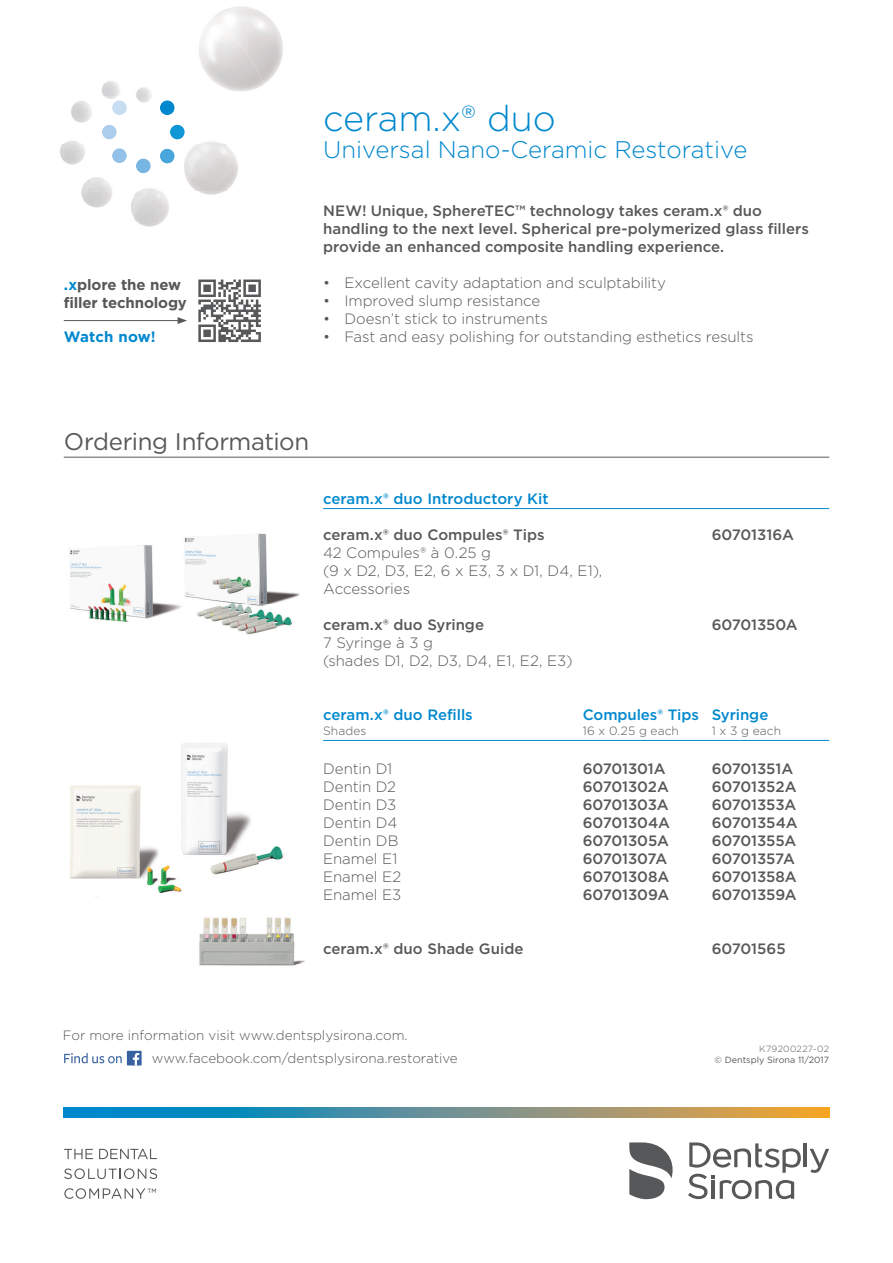
<style>
.page{position:relative;width:893px;height:1263px;background:#fff}
.page>*{position:absolute;margin:0;border:0;box-sizing:border-box;transform-origin:0 0}
.t1{font:300 36px "Gotham";color:#0088ce}
.t2{font:300 24px "Gotham";color:#0088ce}
.t3{font:24px "Gotham";letter-spacing:-.015em;color:#57585a}
.t4{font:500 15px/18px "Gotham";letter-spacing:-.005em;color:#57585a}
.t5{font:300 15px/18px "Gotham";letter-spacing:-.005em;color:#57585a}
.t6{font:500 15px "Gotham";letter-spacing:-.005em;color:#0088ce}
.t7{font:700 15px/18px "Gotham";letter-spacing:-.01em;color:#57585a}
.t8{font:700 15px "Gotham";letter-spacing:.005em;color:#0088ce}
.t9{font:300 13.5px/23px "Gotham";color:#57585a}
.t10{font:300 12px "Gotham";letter-spacing:.01em;color:#57585a}
.t11{font:9px "Gotham";color:#57585a}
.t12{font:300 9px "Gotham";letter-spacing:.03em;color:#57585a}
.s1{color:#0088ce}
</style>
<div class="page">
<img style="left:69px;top:545px;width:84px;height:38px">
<img style="left:70px;top:583px;width:108px;height:39px">
<img style="left:177px;top:533px;width:123px;height:71px">
<img style="left:203px;top:604px;width:90px;height:31px">
<img style="left:178px;top:533px;width:25px;height:84px">
<img style="left:70px;top:785px;width:89px;height:73px">
<img style="left:70px;top:858px;width:112px;height:35px">
<img style="left:181px;top:739px;width:144px;height:91px">
<img style="left:195px;top:830px;width:90px;height:45px">
<img style="left:171px;top:779px;width:24px;height:99px">
<hr style="left:64px;top:457px;width:765px;height:1px;background:#57585a">
<svg style="left:198px;top:279px;width:63px;height:63px"></svg>
<hr style="left:64px;top:320px;width:116px;height:1px;background:#57585a">
<svg style="left:178px;top:317px;width:9px;height:7px"></svg>
<hr style="left:323px;top:508px;width:506px;height:1px;background:#0088ce">
<hr style="left:323px;top:740px;width:506px;height:1px;background:#0088ce">
<img style="left:199px;top:917px;width:106px;height:49px">
<img style="left:248px;top:7px;width:35px;height:74px">
<img style="left:60px;top:8px;width:167px;height:219px">
<img style="left:227px;top:33px;width:41px;height:59px">
<img style="left:227px;top:147px;width:11px;height:43px">
<img style="left:170px;top:125px;width:14px;height:14px;border-radius:7px">
<img style="left:102px;top:125px;width:14px;height:14px;border-radius:7px">
<img style="left:160px;top:101px;width:14px;height:14px;border-radius:7px">
<img style="left:136px;top:159px;width:14px;height:14px;border-radius:7px">
<img style="left:160px;top:149px;width:14px;height:14px;border-radius:7px">
<img style="left:112px;top:148px;width:15px;height:15px;border-radius:7px">
<img style="left:112px;top:101px;width:15px;height:14px;border-radius:7px">
<hr style="left:804px;top:1143px;width:3px;height:24px;background:#57585a">
<svg style="left:810px;top:1149px;width:19px;height:24px"></svg>
<svg style="left:688px;top:1142px;width:113px;height:57px"></svg>
<svg style="left:629px;top:1142px;width:44px;height:57px"></svg>
<svg style="left:64px;top:1149px;width:29px;height:10px"></svg>
<svg style="left:99px;top:1149px;width:58px;height:10px"></svg>
<svg style="left:64px;top:1168px;width:93px;height:11px"></svg>
<svg style="left:64px;top:1188px;width:92px;height:11px"></svg>
<svg style="left:64px;top:1108px;width:765px;height:9px;background:#6a928d"></svg>
<div style="left:127px;top:1051px;width:15px;height:14px;background:#38619f"></div>
<svg style="left:64px;top:1053px;width:58px;height:10px"></svg>
<svg style="left:133px;top:1053px;width:6px;height:12px"></svg>
<p class="t7" style="left:64px;top:276px;width:125px"><span class="s1">.x</span>plore the new filler technology</p>
<p class="t8" style="left:64px;top:327px;width:93px">Watch now!</p>
<h1 class="t1" style="left:323px;top:96px;width:234px">ceram.x® duo</h1>
<h2 class="t2" style="left:323px;top:135px;width:426px">Universal Nano-Ceramic Restorative</h2>
<p class="t4" style="left:323px;top:202px;width:487px">NEW! Unique, SphereTEC™ technology takes ceram.x® duo handling to the next level. Spherical pre-polymerized glass fillers provide an enhanced composite handling experience.</p>
<p class="t5" style="left:323px;top:273px;width:344px">• Excellent cavity adaptation and sculptability</p>
<p class="t5" style="left:323px;top:291px;width:219px">• Improved slump resistance</p>
<p class="t5" style="left:323px;top:309px;width:226px">• Doesn’t stick to instruments</p>
<p class="t5" style="left:323px;top:327px;width:432px">• Fast and easy polishing for outstanding esthetics results</p>
<h2 class="t3" style="left:64px;top:426px;width:247px">Ordering Information</h2>
<p class="t6" style="left:323px;top:489px;width:227px">ceram.x® duo Introductory Kit</p>
<p class="t4" style="left:323px;top:526px;width:223px">ceram.x® duo Compules® Tips</p>
<p class="t4" style="left:712px;top:526px;width:84px">60701316A</p>
<p class="t5" style="left:323px;top:543px;width:281px">42 Compules® à 0.25 g<br>(9 x D2, D3, E2, 6 x E3, 3 x D1, D4, E1),<br>Accessories</p>
<p class="t4" style="left:323px;top:616px;width:162px">ceram.x® duo Syringe</p>
<p class="t4" style="left:712px;top:616px;width:87px">60701350A</p>
<p class="t5" style="left:323px;top:633px;width:251px">7 Syringe à 3 g<br>(shades D1, D2, D3, D4, E1, E2, E3)</p>
<p class="t6" style="left:323px;top:705px;width:151px">ceram.x® duo Refills</p>
<p class="t6" style="left:583px;top:705px;width:187px">Compules® Tips Syringe</p>
<p class="t10" style="left:323px;top:723px;width:45px">Shades</p>
<p class="t10" style="left:583px;top:723px;width:98px">16 x 0.25 g each</p>
<p class="t10" style="left:712px;top:723px;width:71px">1 x 3 g each</p>
<p class="t5" style="left:323px;top:759px;width:71px">Dentin D1</p>
<p class="t4" style="left:583px;top:760px;width:84px">60701301A</p>
<p class="t4" style="left:712px;top:760px;width:83px">60701351A</p>
<p class="t5" style="left:323px;top:777px;width:74px">Dentin D2</p>
<p class="t4" style="left:583px;top:778px;width:88px">60701302A</p>
<p class="t4" style="left:712px;top:778px;width:86px">60701352A</p>
<p class="t5" style="left:323px;top:795px;width:75px">Dentin D3</p>
<p class="t4" style="left:583px;top:796px;width:87px">60701303A</p>
<p class="t4" style="left:712px;top:796px;width:86px">60701353A</p>
<p class="t5" style="left:323px;top:813px;width:76px">Dentin D4</p>
<p class="t4" style="left:583px;top:814px;width:89px">60701304A</p>
<p class="t4" style="left:712px;top:814px;width:87px">60701354A</p>
<p class="t5" style="left:323px;top:831px;width:77px">Dentin DB</p>
<p class="t4" style="left:583px;top:832px;width:88px">60701305A</p>
<p class="t4" style="left:712px;top:832px;width:86px">60701355A</p>
<p class="t5" style="left:323px;top:849px;width:76px">Enamel E1</p>
<p class="t4" style="left:583px;top:850px;width:86px">60701307A</p>
<p class="t4" style="left:712px;top:850px;width:85px">60701357A</p>
<p class="t5" style="left:323px;top:867px;width:80px">Enamel E2</p>
<p class="t4" style="left:583px;top:868px;width:88px">60701308A</p>
<p class="t4" style="left:712px;top:868px;width:87px">60701358A</p>
<p class="t5" style="left:323px;top:885px;width:80px">Enamel E3</p>
<p class="t4" style="left:583px;top:886px;width:88px">60701309A</p>
<p class="t4" style="left:712px;top:886px;width:86px">60701359A</p>
<p class="t4" style="left:323px;top:940px;width:202px">ceram.x® duo Shade Guide</p>
<p class="t4" style="left:712px;top:940px;width:75px">60701565</p>
<p class="t9" style="left:152px;top:1023px;width:307px;text-indent:-89px">For more information visit www.dentsplysirona.com. www.facebook.com/dentsplysirona.restorative</p>
<p class="t12" style="left:759px;top:1043px;width:71px">K79200227-02</p>
<p class="t11" style="left:715px;top:1054px;width:116px">© Dentsply Sirona 11/2017</p>
</div>
